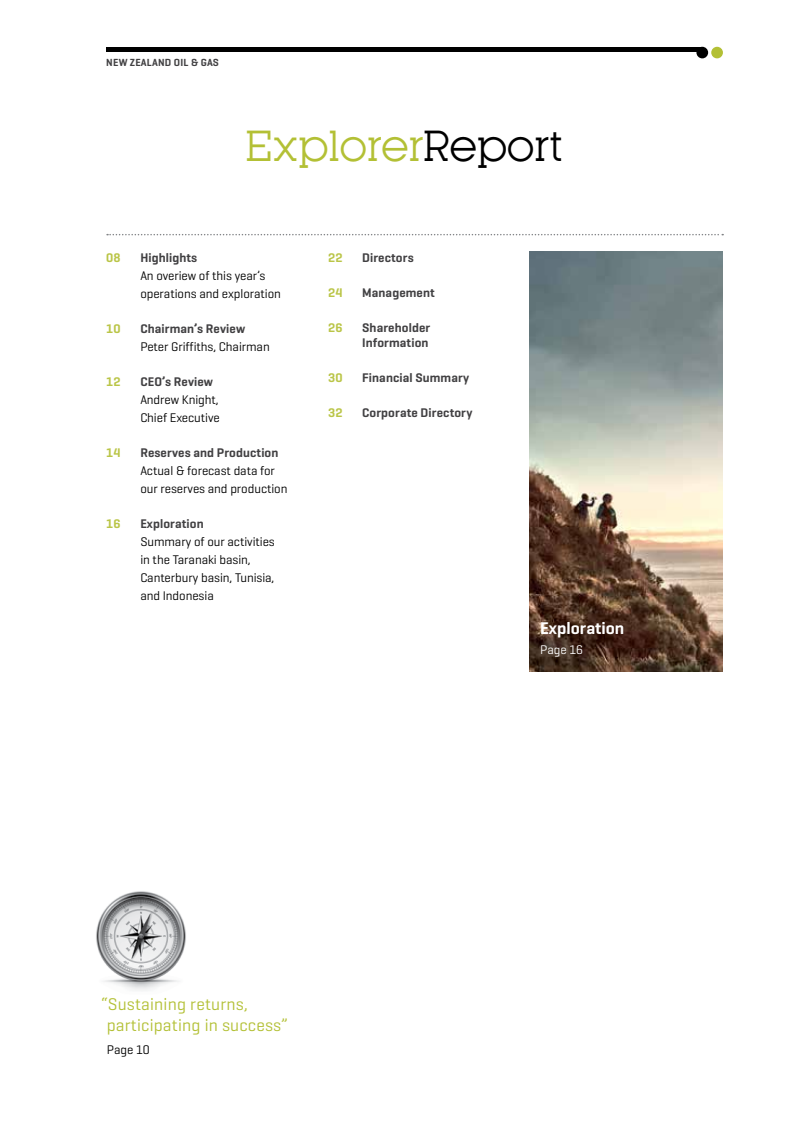
<style>
.page{position:relative;width:808px;height:1127px;background:#fff}
.page>*{position:absolute;margin:0;border:0;box-sizing:border-box;transform-origin:0 0}
.t1{font:40.5px "Kettering 105";color:#b3c035}
.t2{font:17.25px/21px "Geogrotesque";letter-spacing:.01em;color:#b3c035}
.t3{font:600 17.25px "Geogrotesque";color:#fff}
.t4{font:12.75px/18px "Geogrotesque";letter-spacing:-.005em;color:#000}
.t5{font:600 12.75px/15px "Geogrotesque";letter-spacing:.01em;color:#414042;text-align:right}
.t6{font:600 12.75px "Geogrotesque";letter-spacing:.01em;color:#bac547}
.t7{font:12.75px "Geogrotesque";letter-spacing:-.005em;color:#fff}
.t8{font:600 10.5px "Geogrotesque";letter-spacing:.02em;color:#414042}
.s1{color:#000}
.s2{font-weight:600;color:#bac547}
.s3{font-weight:600;color:#414042}
.s4{color:#bac547}
</style>
<div class="page">
<img style="left:529px;top:252px;width:193px;height:420px">
<svg style="left:107px;top:234px;width:616px;height:1px"></svg>
<hr style="left:106px;top:47px;width:596px;height:4px;background:#000">
<div style="left:696px;top:47px;width:12px;height:11px;background:#000;border-radius:50%"></div>
<div style="left:711px;top:47px;width:12px;height:11px;background:#b3c035;border-radius:50%"></div>
<img style="left:96px;top:891px;width:90px;height:100px">
<p class="t8" style="left:106px;top:56px;width:114px">New Zealand Oil &amp; Gas</p>
<h1 class="t1" style="left:245px;top:124px;width:319px">Explorer<span class="s1">Report</span></h1>
<p class="t6" style="left:106px;top:249px;width:16px">08</p>
<p class="t5" style="left:140px;top:250px;width:59px">Highlights</p>
<p class="t4" style="left:140px;top:266px;width:142px">An overiew of this year’s operations and exploration</p>
<p class="t6" style="left:106px;top:320px;width:16px">10</p>
<p class="t5" style="left:140px;top:321px;width:106px">Chairman’s Review</p>
<p class="t4" style="left:140px;top:337px;width:131px">Peter Griffiths, Chairman</p>
<p class="t6" style="left:106px;top:373px;width:16px">12</p>
<p class="t5" style="left:140px;top:374px;width:74px">CEO’s Review</p>
<p class="t4" style="left:140px;top:390px;width:81px">Andrew Knight,<br>Chief Executive</p>
<p class="t6" style="left:106px;top:444px;width:16px">14</p>
<p class="t5" style="left:140px;top:445px;width:140px">Reserves and Production</p>
<p class="t4" style="left:140px;top:461px;width:149px">Actual &amp; forecast data for our reserves and production</p>
<p class="t4" style="left:140px;top:514px;width:136px;text-indent:-34px"><span class="s2">16</span> <span class="s3">Exploration<br></span>Summary of our activities in the Taranaki basin,<br>Canterbury basin, Tunisia, and Indonesia</p>
<p class="t5" style="left:328px;top:250px;width:87px"><span class="s4">22</span> Directors</p>
<p class="t6" style="left:328px;top:284px;width:16px">24</p>
<p class="t5" style="left:362px;top:285px;width:74px">Management</p>
<p class="t5" style="left:328px;top:320px;width:104px"><span class="s4">26</span> Shareholder<br>Information</p>
<p class="t6" style="left:328px;top:369px;width:16px">30</p>
<p class="t5" style="left:362px;top:370px;width:109px">Financial Summary</p>
<p class="t6" style="left:328px;top:404px;width:16px">32</p>
<p class="t5" style="left:362px;top:405px;width:112px">Corporate Directory</p>
<h2 class="t3" style="left:540px;top:618px;width:86px">Exploration</h2>
<p class="t7" style="left:540px;top:641px;width:44px">Page 16</p>
<h2 class="t2" style="left:107px;top:993px;width:183px;text-indent:-6px">“Sustaining returns, participating in success”</h2>
<p class="t4" style="left:107px;top:1040px;width:44px">Page 10</p>
</div>
